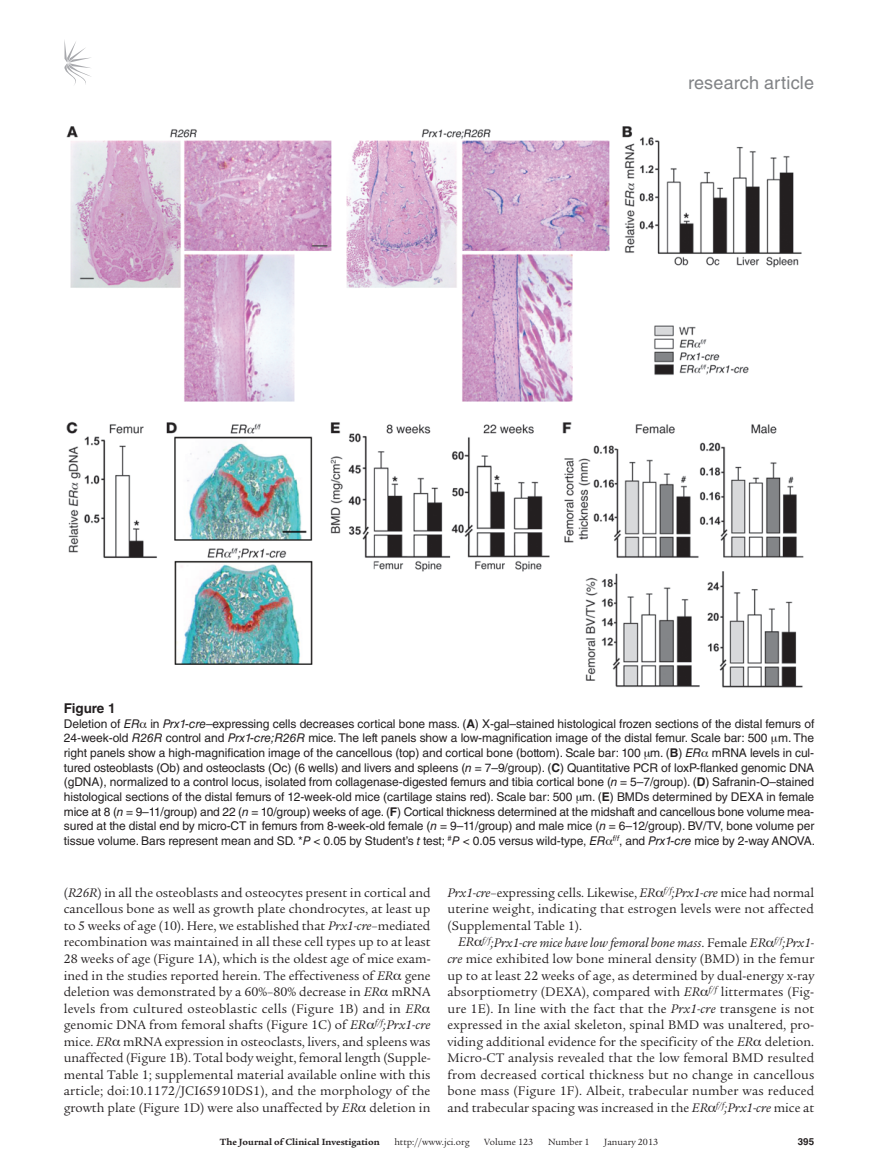
<style>
.page{position:relative;width:878px;height:1175px;background:#fff}
.page>*{position:absolute;margin:0;border:0;box-sizing:border-box;transform-origin:0 0}
.t1{font:18px "Helvetica LT Std";letter-spacing:.01em;color:#808285}
.t2{font:13.5px/16.5px "Legacy Serif Std";color:#231f20;text-align:justify}
.t3{font:700 13.5px "Helvetica LT Std";color:#231f20}
.t4{font:12px/14.7px "Helvetica LT Std";letter-spacing:-.005em;color:#231f20;text-align:justify}
.t5{font:9.75px "Legacy Serif Std";color:#231f20}
.t6{font:700 9.75px "Legacy Serif Std";color:#231f20}
.t7{font:700 9.75px "Helvetica LT Std";color:#231f20}
.s1{font-style:italic}
.s2{font-weight:700}
</style>
<div class="page">
<svg style="left:64px;top:40px;width:27px;height:45px"></svg>
<img style="left:66px;top:126px;width:738px;height:562px">
<h1 class="t1" style="left:688px;top:73px;width:127px">research article</h1>
<p class="t3" style="left:64px;top:700px;width:53px">Figure 1</p>
<p class="t4" style="left:64px;top:716px;width:752px">Deletion of <span class="s1">ER</span> in <span class="s1">Prx1-cre</span>–expressing cells decreases cortical bone mass. (<span class="s2">A</span>) X-gal–stained histological frozen sections of the distal femurs of 24-week-old <span class="s1">R26R</span> control and <span class="s1">Prx1-cre;R26R</span> mice. The left panels show a low-magnification image of the distal femur. Scale bar: 500 m. The right panels show a high-magnification image of the cancellous (top) and cortical bone (bottom). Scale bar: 100 m. (<span class="s2">B</span>) <span class="s1">ER</span> mRNA levels in cul&shy;tured osteoblasts (Ob) and osteoclasts (Oc) (6 wells) and livers and spleens (<span class="s1">n</span> = 7–9/group). (<span class="s2">C</span>) Quantitative PCR of loxP-flanked genomic DNA (gDNA), normalized to a control locus, isolated from collagenase-digested femurs and tibia cortical bone (<span class="s1">n</span> = 5–7/group). (<span class="s2">D</span>) Safranin-O–stained histological sections of the distal femurs of 12-week-old mice (cartilage stains red). Scale bar: 500 m. (<span class="s2">E</span>) BMDs determined by DEXA in female mice at 8 (<span class="s1">n</span> = 9–11/group) and 22 (<span class="s1">n</span> = 10/group) weeks of age. (<span class="s2">F</span>) Cortical thickness determined at the midshaft and cancellous bone volume mea&shy;sured at the distal end by micro-CT in femurs from 8-week-old female (<span class="s1">n</span> = 9–11/group) and male mice (<span class="s1">n</span> = 6–12/group). BV/TV, bone volume per tissue volume. Bars represent mean and SD. *<span class="s1">P</span> &lt; 0.05 by Student’s <span class="s1">t</span> test; <sup>#</sup><span class="s1">P</span> &lt; 0.05 versus wild-type, <span class="s1">ER</span> <sup>f/f</sup>, and <span class="s1">Prx1-cre</span> mice by 2-way ANOVA.</p>
<p class="t2" style="left:64px;top:884px;width:368px;text-align:left">(<span class="s1">R26R</span>) in all the osteoblasts and osteocytes present in cortical and cancellous bone as well as growth plate chondrocytes, at least up to 5 weeks of age (10). Here, we established that <span class="s1">Prx1-cre</span>–mediated recombination was maintained in all these cell types up to at least 28 weeks of age (Figure 1A), which is the oldest age of mice exam&shy;ined in the studies reported herein. The effectiveness of <span class="s1">ER</span> gene deletion was demonstrated by a 60%–80% decrease in <span class="s1">ER</span> mRNA levels from cultured osteoblastic cells (Figure 1B) and in <span class="s1">ER </span>genomic DNA from femoral shafts (Figure 1C) of <span class="s1">ER</span> <sup>f/f</sup><span class="s1">;Prx1-cre </span>mice. <span class="s1">ER</span> mRNA expression in osteoclasts, livers, and spleens was unaffected (Figure 1B). Total body weight, femoral length (Supple&shy;mental Table 1; supplemental material available online with this article; doi:10.1172/JCI65910DS1), and the morphology of the growth plate (Figure 1D) were also unaffected by <span class="s1">ER</span> deletion in</p>
<p class="t2" style="left:447px;top:884px;width:368px"><span class="s1">Prx1-cre</span>–expressing cells. Likewise, <span class="s1">ER</span> <sup>f/f</sup><span class="s1">;Prx1-cre</span> mice had normal uterine weight, indicating that estrogen levels were not affected (Supplemental Table 1).</p>
<p class="t2" style="left:447px;top:934px;width:368px;text-indent:11px"><span class="s1">ER</span> <sup>f/f</sup><span class="s1">;Prx1-cre mice have low femoral bone mass</span>. Female <span class="s1">ER</span> <sup>f/f</sup><span class="s1">;Prx1- cre</span> mice exhibited low bone mineral density (BMD) in the femur up to at least 22 weeks of age, as determined by dual-energy x-ray absorptiometry (DEXA), compared with <span class="s1">ER</span> <sup>f/f</sup> littermates (Fig&shy;ure 1E). In line with the fact that the <span class="s1">Prx1-cre</span> transgene is not expressed in the axial skeleton, spinal BMD was unaltered, pro&shy;viding additional evidence for the specificity of the <span class="s1">ER</span> deletion.<br>Micro-CT analysis revealed that the low femoral BMD resulted from decreased cortical thickness but no change in cancellous bone mass (Figure 1F). Albeit, trabecular number was reduced and trabecular spacing was increased in the <span class="s1">ER</span> <sup>f/f</sup><span class="s1">;Prx1-cre</span> mice at</p>
<p class="t6" style="left:220px;top:1135px;width:161px">The Journal of Clinical Investigation</p>
<p class="t5" style="left:394px;top:1136px;width:77px">http://www.jci.org</p>
<p class="t5" style="left:484px;top:1136px;width:50px">Volume 123</p>
<p class="t5" style="left:548px;top:1136px;width:43px">Number 1</p>
<p class="t5" style="left:604px;top:1136px;width:55px">January 2013</p>
<p class="t7" style="left:797px;top:1135px;width:18px">395</p>
</div>
